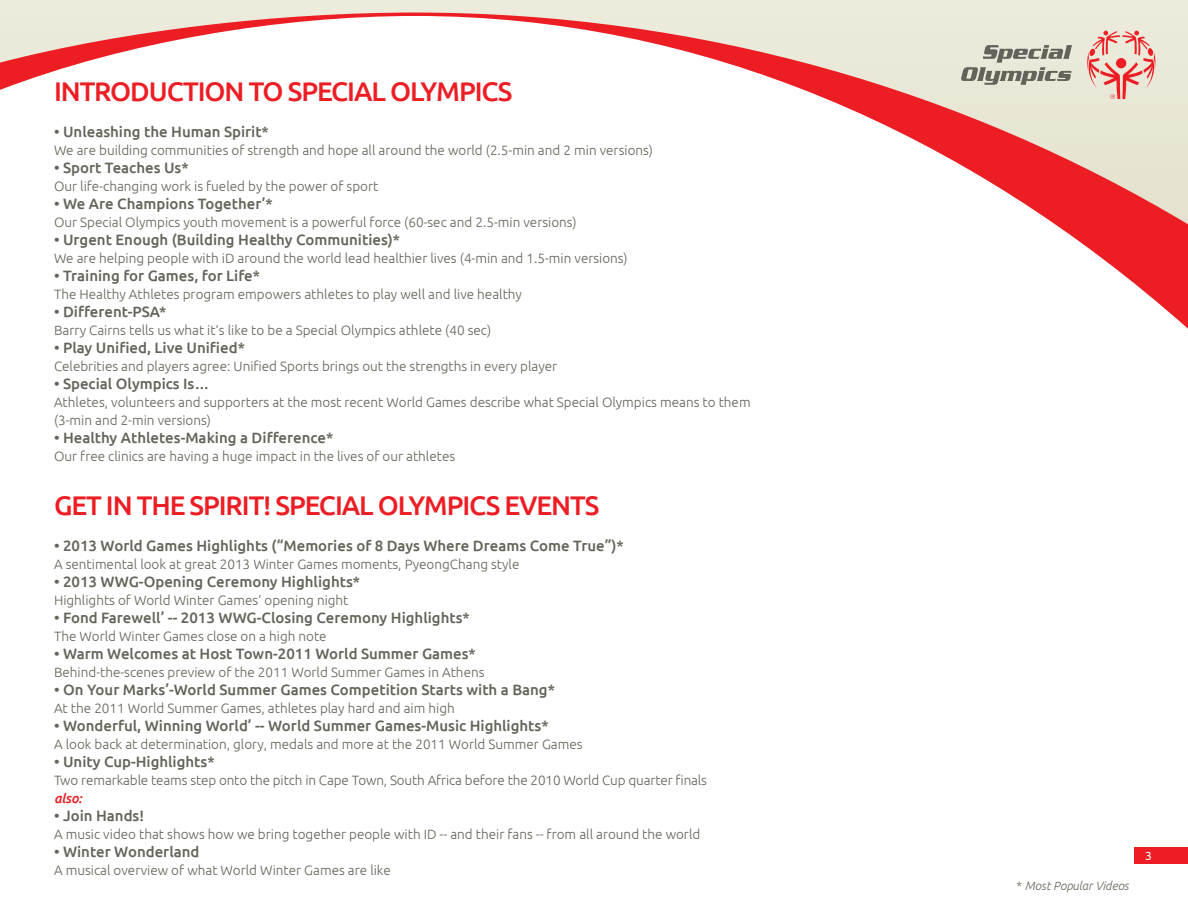
<style>
.page{position:relative;width:1188px;height:918px;background:#fff}
.page>*{position:absolute;margin:0;border:0;box-sizing:border-box;transform-origin:0 0}
.t1{font:500 27px "Ubuntu";letter-spacing:-.04em;color:#ed1d24}
.t2{font:500 15px "Ubuntu";color:#636359}
.t3{font:300 13.5px/18px "Ubuntu";color:#636359}
.t4{font:italic 500 13.5px "Ubuntu";color:#ed1d24}
.t5{font:italic 300 12px "Ubuntu";color:#636359}
.t6{font:12px "Ubuntu";color:#fff}
.s1{font-style:normal}
</style>
<div class="page">
<div style="left:1134px;top:848px;width:54px;height:16px;background:#ed1d24"></div>
<svg style="left:1055px;top:224px;width:133px;height:105px"></svg>
<svg style="left:0;top:0;width:1188px;height:224px"></svg>
<svg style="left:1086px;top:31px;width:71px;height:68px;background:#eab7ac"></svg>
<svg style="left:961px;top:45px;width:111px;height:40px;background:#b9b8aa"></svg>
<h1 class="t1" style="left:54px;top:74px;width:460px">INTRODUCTION TO SPECIAL OLYMPICS</h1>
<p class="t2" style="left:54px;top:123px;width:216px">• Unleashing the Human Spirit*</p>
<p class="t3" style="left:54px;top:141px;width:600px">We are building communities of strength and hope all around the world (2.5-min and 2 min versions)</p>
<p class="t2" style="left:54px;top:159px;width:136px">• Sport Teaches Us*</p>
<p class="t3" style="left:54px;top:177px;width:326px">Our life-changing work is fueled by the power of sport</p>
<p class="t2" style="left:54px;top:195px;width:220px">• We Are Champions Together’*</p>
<p class="t3" style="left:54px;top:213px;width:524px">Our Special Olympics youth movement is a powerful force (60-sec and 2.5-min versions)</p>
<p class="t2" style="left:54px;top:231px;width:348px">• Urgent Enough (Building Healthy Communities)*</p>
<p class="t3" style="left:54px;top:249px;width:575px">We are helping people with iD around the world lead healthier lives (4-min and 1.5-min versions)</p>
<p class="t2" style="left:54px;top:267px;width:208px">• Training for Games, for Life*</p>
<p class="t3" style="left:54px;top:285px;width:469px">The Healthy Athletes program empowers athletes to play well and live healthy</p>
<p class="t2" style="left:54px;top:303px;width:114px">• Different-PSA*</p>
<p class="t3" style="left:54px;top:321px;width:439px">Barry Cairns tells us what it’s like to be a Special Olympics athlete (40 sec)</p>
<p class="t2" style="left:54px;top:339px;width:192px">• Play Unified, Live Unified*</p>
<p class="t3" style="left:54px;top:357px;width:505px">Celebrities and players agree: Unified Sports brings out the strengths in every player</p>
<p class="t2" style="left:54px;top:375px;width:157px">• Special Olympics Is…</p>
<p class="t3" style="left:54px;top:393px;width:698px">Athletes, volunteers and supporters at the most recent World Games describe what Special Olympics means to them (3-min and 2-min versions)</p>
<p class="t2" style="left:54px;top:429px;width:281px">• Healthy Athletes-Making a Difference*</p>
<p class="t3" style="left:54px;top:447px;width:403px">Our free clinics are having a huge impact in the lives of our athletes</p>
<h1 class="t1" style="left:54px;top:489px;width:547px">GET IN THE SPIRIT! SPECIAL OLYMPICS EVENTS</h1>
<p class="t2" style="left:54px;top:537px;width:571px">• 2013 World Games Highlights (“Memories of 8 Days Where Dreams Come True”)*</p>
<p class="t3" style="left:54px;top:555px;width:467px">A sentimental look at great 2013 Winter Games moments, PyeongChang style</p>
<p class="t2" style="left:54px;top:573px;width:308px">• 2013 WWG-Opening Ceremony Highlights*</p>
<p class="t3" style="left:54px;top:591px;width:296px">Highlights of World Winter Games’ opening night</p>
<p class="t2" style="left:54px;top:609px;width:417px">• Fond Farewell’ -- 2013 WWG-Closing Ceremony Highlights*</p>
<p class="t3" style="left:54px;top:627px;width:274px">The World Winter Games close on a high note</p>
<p class="t2" style="left:54px;top:645px;width:423px">• Warm Welcomes at Host Town-2011 World Summer Games*</p>
<p class="t3" style="left:54px;top:663px;width:432px">Behind-the-scenes preview of the 2011 World Summer Games in Athens</p>
<p class="t2" style="left:54px;top:681px;width:503px">• On Your Marks’-World Summer Games Competition Starts with a Bang*</p>
<p class="t3" style="left:54px;top:699px;width:402px">At the 2011 World Summer Games, athletes play hard and aim high</p>
<p class="t2" style="left:54px;top:717px;width:496px">• Wonderful, Winning World’ -- World Summer Games-Music Highlights*</p>
<p class="t3" style="left:54px;top:735px;width:530px">A look back at determination, glory, medals and more at the 2011 World Summer Games</p>
<p class="t2" style="left:54px;top:753px;width:162px">• Unity Cup-Highlights*</p>
<p class="t3" style="left:54px;top:771px;width:655px">Two remarkable teams step onto the pitch in Cape Town, South Africa before the 2010 World Cup quarter finals</p>
<p class="t4" style="left:54px;top:790px;width:29px">also:</p>
<p class="t2" style="left:54px;top:807px;width:92px">• Join Hands!</p>
<p class="t3" style="left:54px;top:825px;width:648px">A music video that shows how we bring together people with ID -- and their fans -- from all around the world</p>
<p class="t2" style="left:54px;top:843px;width:147px">• Winter Wonderland</p>
<p class="t3" style="left:54px;top:861px;width:338px">A musical overview of what World Winter Games are like</p>
<p class="t5" style="left:1017px;top:878px;width:114px"><span class="s1">*</span> Most Popular Videos</p>
<p class="t6" style="left:1145px;top:849px;width:8px">3</p>
</div>
